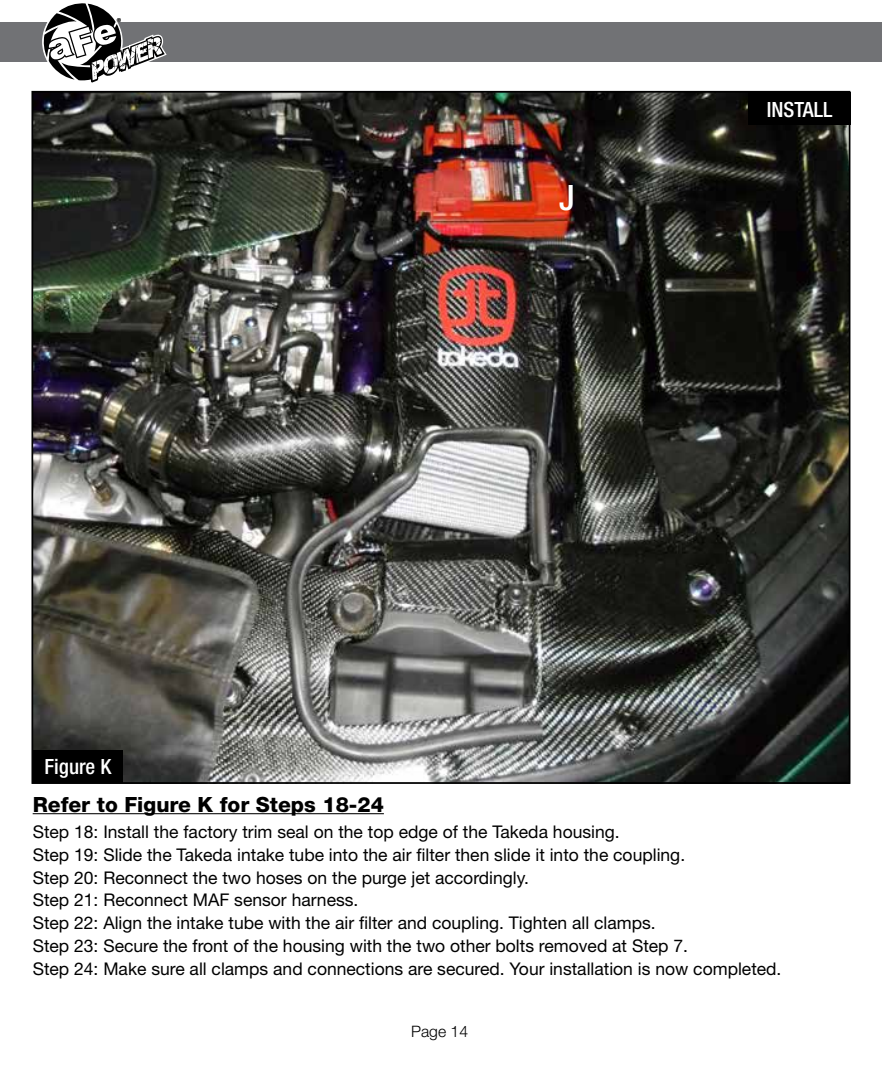
<style>
.page{position:relative;width:882px;height:1071px;background:#fff}
.page>*{position:absolute;margin:0;border:0;box-sizing:border-box;transform-origin:0 0}
.t1{font:500 condensed 35px "Helvetica Neue";color:#fff}
.t2{font:800 21px "Helvetica Neue";color:#000}
.t3{font:500 condensed 21px "Helvetica Neue";color:#fff}
.t4{font:17.5px/22.8px "Helvetica Neue";color:#000}
.t5{font:300 15.75px "Helvetica Neue";color:#000}
.t6{font:8.75px "Myriad";color:#000}
</style>
<div class="page">
<div style="left:0;top:23px;width:882px;height:39px;background:#717275"></div>
<svg style="left:43px;top:3px;width:124px;height:80px"></svg>
<img style="left:34px;top:94px;width:813px;height:687px">
<hr style="left:33px;top:813px;width:351px;height:1px;background:#000">
<div style="left:33px;top:750px;width:89px;height:33px;background:#000"></div>
<div style="left:748px;top:92px;width:103px;height:33px;background:#000"></div>
<p class="t6" style="left:117px;top:17px;width:6px">®</p>
<p class="t3" style="left:45px;top:754px;width:68px">Figure K</p>
<h1 class="t1" style="left:559px;top:177px;width:17px">J</h1>
<p class="t3" style="left:767px;top:97px;width:67px">INSTALL</p>
<p class="t2" style="left:33px;top:792px;width:353px">Refer to Figure K for Steps 18-24</p>
<p class="t4" style="left:33px;top:820px;width:750px">Step 18: Install the factory trim seal on the top edge of the Takeda housing.<br>Step 19: Slide the Takeda intake tube into the air filter then slide it into the coupling.<br>Step 20: Reconnect the two hoses on the purge jet accordingly.<br>Step 21: Reconnect MAF sensor harness.<br>Step 22: Align the intake tube with the air filter and coupling. Tighten all clamps.<br>Step 23: Secure the front of the housing with the two other bolts removed at Step 7.<br>Step 24: Make sure all clamps and connections are secured. Your installation is now completed.</p>
<p class="t5" style="left:411px;top:1022px;width:58px">Page 14</p>
</div>
